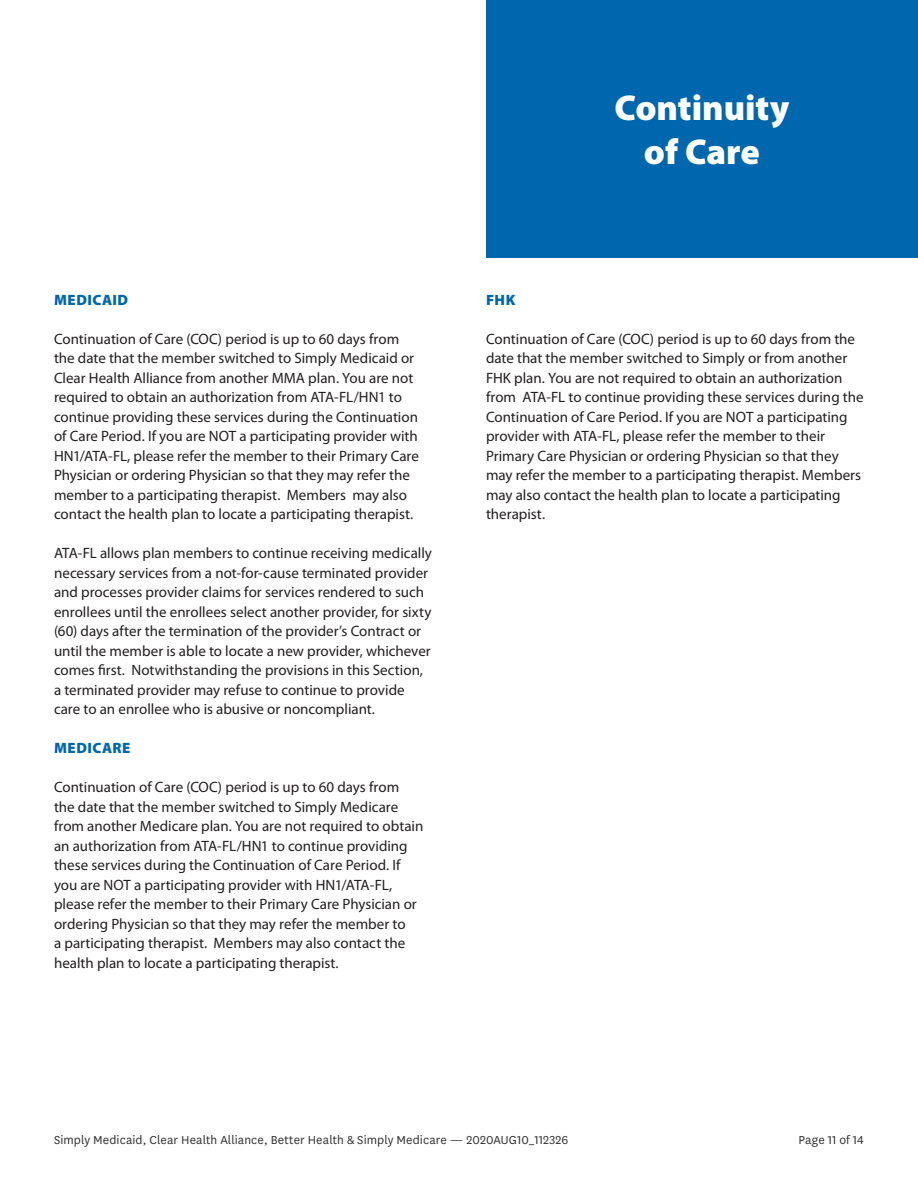
<style>
.page{position:relative;width:918px;height:1188px;background:#fff}
.page>*{position:absolute;margin:0;border:0;box-sizing:border-box;transform-origin:0 0}
.t1{font:900 36px/43.2px "Myriad Pro";letter-spacing:-.005em;color:#fff;text-align:center}
.t2{font:15px/19.5px "Myriad Pro";color:#231f20}
.t3{font:900 15px "Myriad Pro";letter-spacing:.03em;color:#0067af}
.t4{font:13.5px "National";letter-spacing:.005em;color:#323332}
</style>
<div class="page">
<div style="left:486px;top:0;width:432px;height:257px;background:#0067af"></div>
<p class="t3" style="left:54px;top:291px;width:76px">MEDICAID</p>
<p class="t2" style="left:54px;top:329px;width:367px">Continuation of Care (COC) period is up to 60 days from the date that the member switched to Simply Medicaid or Clear Health Alliance from another MMA plan. You are not required to obtain an authorization from ATA-FL/HN1 to continue providing these services during the Continuation of Care Period. If you are NOT a participating provider with HN1/ATA-FL, please refer the member to their Primary Care Physician or ordering Physician so that they may refer the member to a participating therapist. Members may also contact the health plan to locate a participating therapist.</p>
<p class="t2" style="left:54px;top:543px;width:379px">ATA-FL allows plan members to continue receiving medically necessary services from a not-for-cause terminated provider and processes provider claims for services rendered to such enrollees until the enrollees select another provider, for sixty (60) days after the termination of the provider’s Contract or until the member is able to locate a new provider, whichever comes first. Notwithstanding the provisions in this Section, a terminated provider may refuse to continue to provide care to an enrollee who is abusive or noncompliant.</p>
<p class="t3" style="left:54px;top:740px;width:78px">MEDICARE</p>
<p class="t2" style="left:54px;top:777px;width:371px">Continuation of Care (COC) period is up to 60 days from the date that the member switched to Simply Medicare from another Medicare plan. You are not required to obtain an authorization from ATA-FL/HN1 to continue providing these services during the Continuation of Care Period. If you are NOT a participating provider with HN1/ATA-FL, please refer the member to their Primary Care Physician or ordering Physician so that they may refer the member to<br>a participating therapist. Members may also contact the health plan to locate a participating therapist.</p>
<p class="t1" style="left:615px;top:87px;width:176px">Continuity of Care</p>
<p class="t3" style="left:486px;top:291px;width:31px">FHK</p>
<p class="t2" style="left:486px;top:329px;width:379px">Continuation of Care (COC) period is up to 60 days from the date that the member switched to Simply or from another FHK plan. You are not required to obtain an authorization from ATA-FL to continue providing these services during the Continuation of Care Period. If you are NOT a participating provider with ATA-FL, please refer the member to their Primary Care Physician or ordering Physician so that they may refer the member to a participating therapist. Members may also contact the health plan to locate a participating therapist.</p>
<p class="t4" style="left:54px;top:1131px;width:516px">Simply Medicaid, Clear Health Alliance, Better Health &amp; Simply Medicare — 2020AUG10_112326</p>
<p class="t4" style="left:798px;top:1131px;width:67px">Page 11 of 14</p>
</div>
